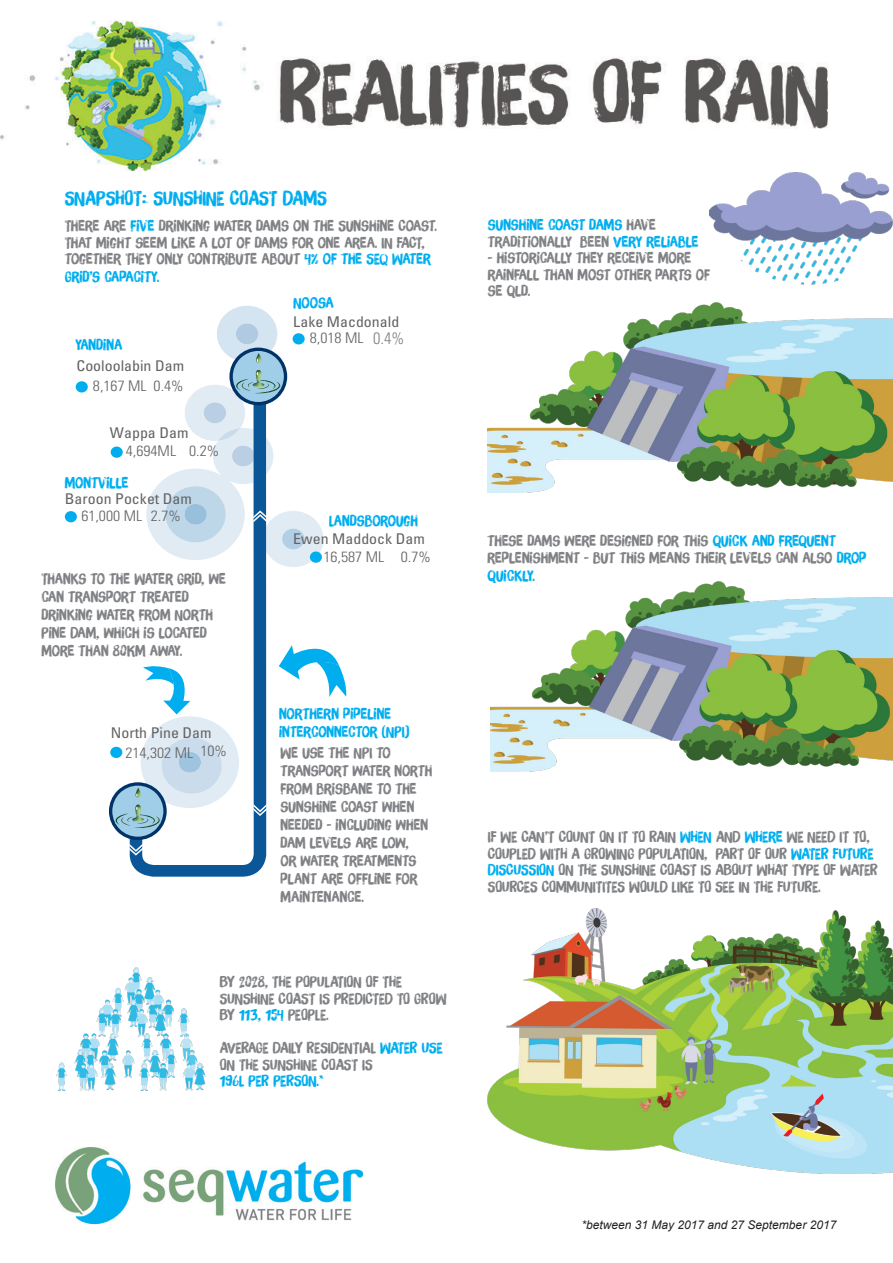
<style>
.page{position:relative;width:893px;height:1263px;background:#fff}
.page>*{position:absolute;margin:0;border:0;box-sizing:border-box;transform-origin:0 0}
.t1{font:19.5px "i Ciel Brush Up";color:#00aeef}
.t2{font:300 condensed 16.5px "Univers LT Std";color:#808285}
.t3{font:15px/18px "i Ciel Brush Up";color:#808285}
.t4{font:15px/16.5px "i Ciel Brush Up";color:#00aeef}
.t5{font:condensed 14.85px "Univers LT Std";color:#636366;scale:1.07 1}
.t6{font:300 condensed 14.85px "Univers LT Std";color:#636366;scale:1.07 1}
.t7{font:italic 12px "Arial";color:#231f20}
.s1{color:#00aeef}
.s2{color:#808285}
</style>
<div class="page">
<img style="left:55px;top:1147px;width:307px;height:78px">
<img style="left:0;top:20px;width:829px;height:150px">
<img style="left:490px;top:582px;width:403px;height:189px">
<img style="left:709px;top:172px;width:184px;height:113px">
<img style="left:488px;top:303px;width:405px;height:189px">
<svg style="left:130px;top:567px;width:136px;height:310px"></svg>
<svg style="left:253px;top:804px;width:14px;height:12px"></svg>
<div style="left:76px;top:381px;width:12px;height:11px;background:#00aeef;border-radius:50%"></div>
<div style="left:111px;top:446px;width:12px;height:12px;background:#00aeef;border-radius:50%"></div>
<div style="left:65px;top:511px;width:12px;height:11px;background:#00aeef;border-radius:50%"></div>
<svg style="left:146px;top:306px;width:178px;height:261px"></svg>
<svg style="left:109px;top:664px;width:130px;height:191px"></svg>
<svg style="left:279px;top:645px;width:68px;height:52px"></svg>
<img style="left:56px;top:967px;width:150px;height:123px">
<img style="left:488px;top:908px;width:405px;height:266px">
<p class="t1" style="left:65px;top:182px;width:264px">SNAPSHOT: SUNSHINE COAST DAMS</p>
<p class="t3" style="left:65px;top:216px;width:373px;line-height:16.5px">THERE ARE <span class="s1">FIVE</span> DRINKING WATER DAMS ON THE SUNSHINE COAST.<br>THAT MIGHT SEEM LIKE A LOT OF DAMS FOR ONE AREA. IN FACT,<br>TOGETHER THEY ONLY CONTRIBUTE ABOUT <span class="s1">4% OF THE SEQ WATER</span></p>
<p class="t4" style="left:65px;top:267px;width:96px">GRID’S CAPACITY.</p>
<p class="t4" style="left:293px;top:293px;width:42px">NOOSA</p>
<p class="t4" style="left:75px;top:335px;width:48px">YANDINA</p>
<p class="t5" style="left:77px;top:356px;width:102px">Cooloolabin Dam</p>
<p class="t6" style="left:93px;top:377px;width:86px">8,167 ML 0.4%</p>
<p class="t5" style="left:110px;top:423px;width:75px">Wappa Dam</p>
<p class="t6" style="left:126px;top:442px;width:89px">4,694ML 0.2%</p>
<p class="t4" style="left:65px;top:473px;width:65px">MONTVILLE</p>
<p class="t5" style="left:65px;top:490px;width:120px">Baroon Pocket Dam</p>
<p class="t6" style="left:81px;top:507px;width:95px">61,000 ML 2.7%</p>
<p class="t3" style="left:41px;top:568px;width:186px">THANKS TO THE WATER GRID, WE<br>CAN TRANSPORT TREATED<br>DRINKING WATER FROM NORTH<br>PINE DAM, WHICH IS LOCATED<br>MORE THAN 80KM AWAY.</p>
<p class="t5" style="left:111px;top:723px;width:96px">North Pine Dam</p>
<p class="t6" style="left:125px;top:744px;width:65px">214,302 ML</p>
<p class="t6" style="left:200px;top:741px;width:26px">10%</p>
<p class="t5" style="left:293px;top:312px;width:101px">Lake Macdonald</p>
<p class="t6" style="left:310px;top:329px;width:52px">8,018 ML</p>
<p class="t2" style="left:373px;top:328px;width:33px">0.4%</p>
<p class="t4" style="left:329px;top:511px;width:90px">LANDSBOROUGH</p>
<p class="t5" style="left:293px;top:530px;width:124px">Ewen Maddock Dam</p>
<p class="t6" style="left:324px;top:548px;width:102px">16,587 ML 0.7%</p>
<p class="t4" style="left:279px;top:703px;width:132px;line-height:18px">NORTHERN PIPELINE<br>INTERCONNECTOR (NPI)</p>
<p class="t3" style="left:281px;top:742px;width:153px">WE USE THE NPI TO<br>TRANSPORT WATER NORTH<br>FROM BRISBANE TO THE<br>SUNSHINE COAST WHEN<br>NEEDED - INCLUDING WHEN<br>DAM LEVELS ARE LOW,<br>OR WATER TREATMENTS<br>PLANT ARE OFFLINE FOR<br>MAINTENANCE.</p>
<p class="t3" style="left:220px;top:972px;width:228px;line-height:16.5px">BY 2028, THE POPULATION OF THE<br>SUNSHINE COAST IS PREDICTED TO GROW<br>BY <span class="s1">113, 154</span> PEOPLE.</p>
<p class="t3" style="left:220px;top:1038px;width:224px;line-height:16.5px">AVERAGE DAILY RESIDENTIAL <span class="s1">WATER USE<br></span>ON THE SUNSHINE COAST IS</p>
<p class="t4" style="left:220px;top:1071px;width:105px">196L PER PERSON.*</p>
<p class="t4" style="left:488px;top:215px;width:212px">SUNSHINE COAST DAMS <span class="s2">HAVE<br>TRADITIONALLY BEEN</span> VERY RELIABLE</p>
<p class="t3" style="left:488px;top:248px;width:224px;line-height:16.5px">- HISTORICALLY THEY RECEIVE MORE<br>RAINFALL THAN MOST OTHER PARTS OF<br>SE QLD.</p>
<p class="t3" style="left:488px;top:531px;width:380px;line-height:16.5px">THESE DAMS WERE DESIGNED FOR THIS <span class="s1">QUICK AND FREQUENT<br></span>REPLENISHMENT - BUT THIS MEANS THEIR LEVELS CAN ALSO <span class="s1">DROP</span></p>
<p class="t4" style="left:488px;top:566px;width:49px">QUICKLY.</p>
<p class="t3" style="left:488px;top:827px;width:391px;line-height:16.5px">IF WE CAN’T COUNT ON IT TO RAIN <span class="s1">WHEN</span> AND <span class="s1">WHERE</span> WE NEED IT TO, COUPLED WITH A GROWING POPULATION, PART OF OUR <span class="s1">WATER FUTURE DISCUSSION</span> ON THE SUNSHINE COAST IS ABOUT WHAT TYPE OF WATER SOURCES COMMUNITITES WOULD LIKE TO SEE IN THE FUTURE.</p>
<p class="t7" style="left:581px;top:1217px;width:256px">*between 31 May 2017 and 27 September 2017</p>
</div>
